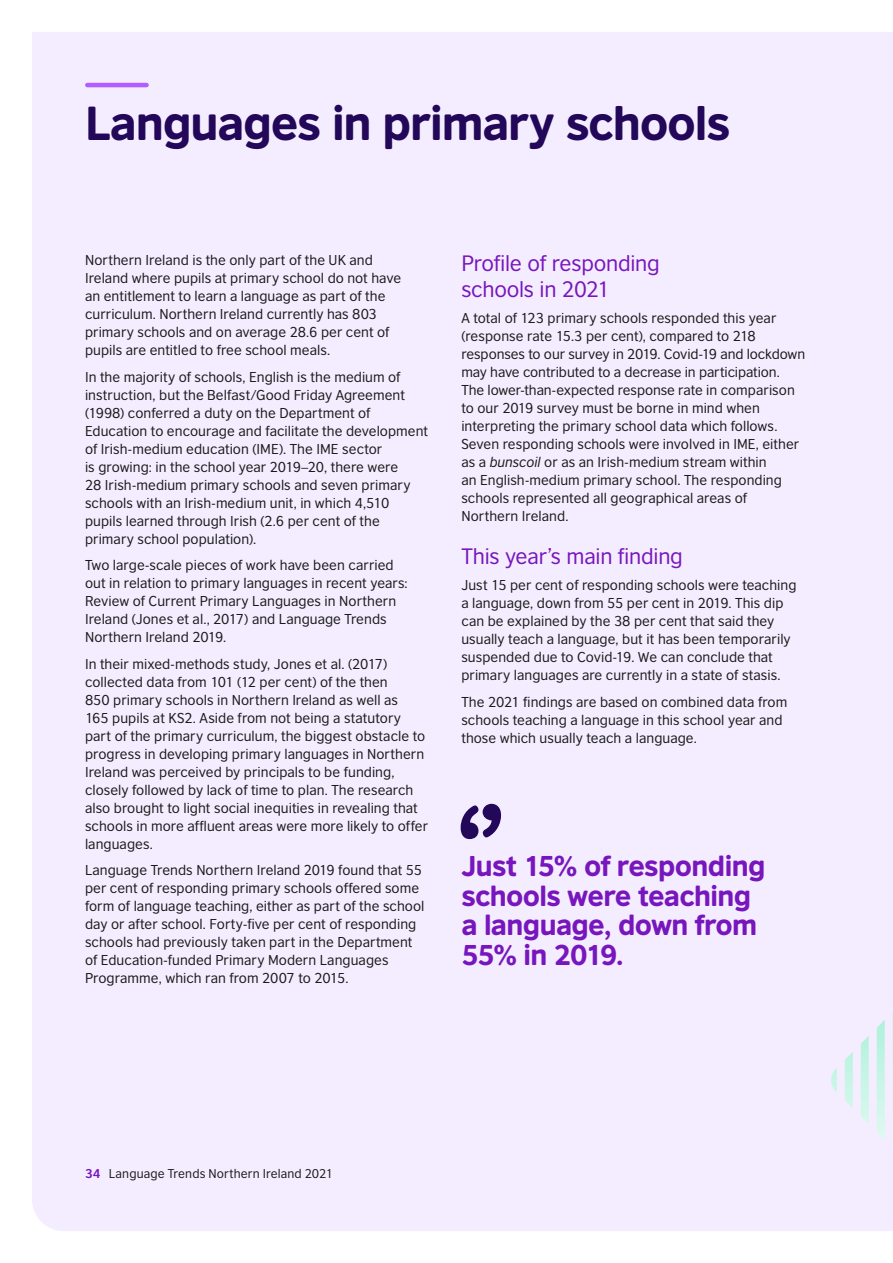
<style>
.page{position:relative;width:893px;height:1263px;background:#fff}
.page>*{position:absolute;margin:0;border:0;box-sizing:border-box;transform-origin:0 0}
.t1{font:105px "British Council Sans Headline";color:#23085a}
.t2{font:45px "British Council Sans Headline";letter-spacing:-.025em;color:#23085a}
.t3{font:27px/29.7px "British Council Sans Headline";letter-spacing:-.025em;color:#7716bd}
.t4{font:21px/25.5px "British Council Sans";letter-spacing:-.01em;color:#7716bd}
.t5{font:13.5px/18px "British Council Sans";letter-spacing:.005em;color:#1a1a1a}
.t6{font:12px "British Council Sans";letter-spacing:.01em;color:#1a1a1a}
.s1{font-style:italic}
.s2{font-weight:700;color:#7716bd}
</style>
<div class="page">
<div style="left:32px;top:32px;width:861px;height:1199px;background:#f4edff"></div>
<hr style="left:892px;top:1011px;width:1px;height:137px;background:#fff">
<svg style="left:877px;top:1011px;width:8px;height:137px"></svg>
<svg style="left:861px;top:1011px;width:8px;height:137px"></svg>
<svg style="left:845px;top:1011px;width:8px;height:137px"></svg>
<svg style="left:829px;top:1011px;width:8px;height:137px"></svg>
<hr style="left:87px;top:83px;width:60px;height:4px;background:#b25eff">
<h2 class="t2" style="left:85px;top:89px;width:647px">Languages in primary schools</h2>
<p class="t5" style="left:85px;top:250px;width:318px">Northern Ireland is the only part of the UK and Ireland where pupils at primary school do not have an entitlement to learn a language as part of the curriculum. Northern Ireland currently has 803 primary schools and on average 28.6 per cent of pupils are entitled to free school meals.</p>
<p class="t5" style="left:85px;top:367px;width:345px">In the majority of schools, English is the medium of instruction, but the Belfast/Good Friday Agreement (1998) conferred a duty on the Department of Education to encourage and facilitate the development of Irish-medium education (IME). The IME sector<br>is growing: in the school year 2019–20, there were<br>28 Irish-medium primary schools and seven primary schools with an Irish-medium unit, in which 4,510 pupils learned through Irish (2.6 per cent of the primary school population).</p>
<p class="t5" style="left:85px;top:555px;width:324px">Two large-scale pieces of work have been carried out in relation to primary languages in recent years:<br>Review of Current Primary Languages in Northern Ireland (Jones et al., 2017) and Language Trends Northern Ireland 2019.</p>
<p class="t5" style="left:85px;top:654px;width:345px">In their mixed-methods study, Jones et al. (2017) collected data from 101 (12 per cent) of the then<br>850 primary schools in Northern Ireland as well as<br>165 pupils at KS2. Aside from not being a statutory part of the primary curriculum, the biggest obstacle to progress in developing primary languages in Northern Ireland was perceived by principals to be funding, closely followed by lack of time to plan. The research also brought to light social inequities in revealing that schools in more affluent areas were more likely to offer languages.</p>
<p class="t5" style="left:85px;top:860px;width:341px">Language Trends Northern Ireland 2019 found that 55 per cent of responding primary schools offered some form of language teaching, either as part of the school day or after school. Forty-five per cent of responding schools had previously taken part in the Department of Education-funded Primary Modern Languages Programme, which ran from 2007 to 2015.</p>
<h3 class="t4" style="left:461px;top:249px;width:200px">Profile of responding schools in 2021</h3>
<p class="t5" style="left:461px;top:308px;width:345px">A total of 123 primary schools responded this year (response rate 15.3 per cent), compared to 218 responses to our survey in 2019. Covid-19 and lockdown may have contributed to a decrease in participation.<br>The lower-than-expected response rate in comparison to our 2019 survey must be borne in mind when interpreting the primary school data which follows.<br>Seven responding schools were involved in IME, either as a <span class="s1">bunscoil</span> or as an Irish-medium stream within<br>an English-medium primary school. The responding schools represented all geographical areas of Northern Ireland.</p>
<h3 class="t4" style="left:461px;top:541px;width:223px">This year’s main finding</h3>
<p class="t5" style="left:461px;top:575px;width:337px">Just 15 per cent of responding schools were teaching a language, down from 55 per cent in 2019. This dip can be explained by the 38 per cent that said they usually teach a language, but it has been temporarily suspended due to Covid-19. We can conclude that primary languages are currently in a state of stasis.</p>
<p class="t5" style="left:461px;top:691px;width:327px">The 2021 findings are based on combined data from schools teaching a language in this school year and those which usually teach a language.</p>
<h1 class="t1" style="left:456px;top:764px;width:51px">‘’</h1>
<h3 class="t3" style="left:461px;top:849px;width:305px">Just 15% of responding schools were teaching a language, down from<br>55% in 2019.</h3>
<p class="t6" style="left:85px;top:1163px;width:250px"><span class="s2">34</span> Language Trends Northern Ireland 2021</p>
</div>
